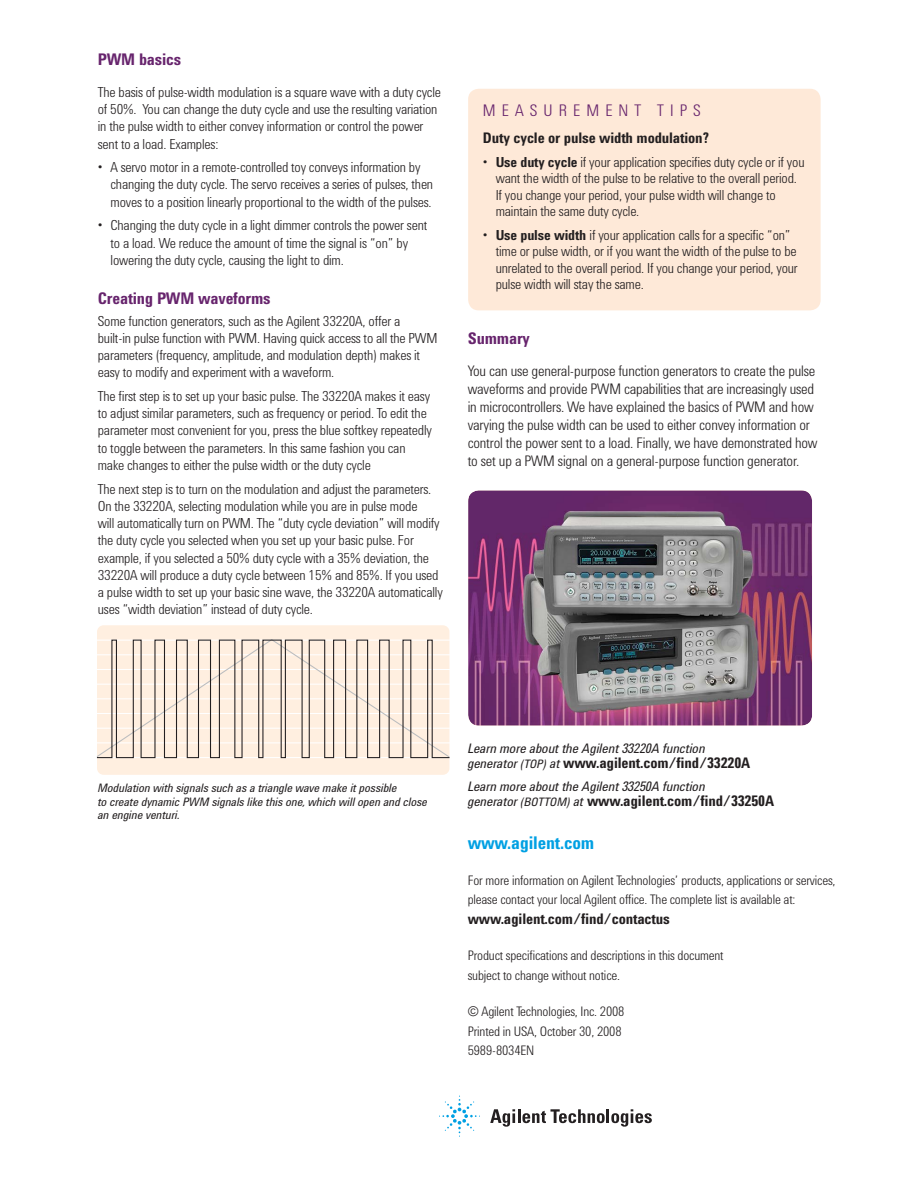
<style>
.page{position:relative;width:918px;height:1188px;background:#fff}
.page>*{position:absolute;margin:0;border:0;box-sizing:border-box;transform-origin:0 0}
.t1{font:700 18px "Agilent Condensed CFF";letter-spacing:-.01em;color:#00a0e3}
.t2{font:700 16.5px "Agilent Condensed CFF";letter-spacing:-.01em;color:#67246d}
.t3{font:300 16.5px "Agilent Condensed CFF";letter-spacing:.37em;color:#67246d}
.t4{font:300 15px/18px "Agilent Condensed CFF";letter-spacing:-.01em;color:#231f20}
.t5{font:700 15px "Agilent Condensed CFF";letter-spacing:-.01em;color:#231f20}
.t6{font:300 14.25px/17.2px "Agilent Condensed CFF";letter-spacing:-.01em;color:#231f20}
.t7{font:300 13.5px/19.5px "Agilent Condensed CFF";letter-spacing:-.01em;color:#231f20}
.t8{font:italic 13.5px "Agilent Condensed CFF";letter-spacing:-.01em;color:#231f20}
.t9{font:italic 12px/13.5px "Agilent Condensed CFF";letter-spacing:-.01em;color:#231f20}
.s1{font-weight:700}
.s2{font-weight:400;font-style:italic;font-size:13.5px}
.s3{font-weight:400;font-style:italic;font-size:12px}
</style>
<div class="page">
<div style="left:468px;top:89px;width:353px;height:221px;background:#fee9d8;border-radius:11px"></div>
<svg style="left:490px;top:1109px;width:162px;height:18px"></svg>
<svg style="left:439px;top:1096px;width:41px;height:41px"></svg>
<div style="left:97px;top:625px;width:352px;height:150px;background:#ffefe0;border-radius:7px"></div>
<svg style="left:96px;top:638px;width:354px;height:121px"></svg>
<img style="left:468px;top:490px;width:344px;height:236px;border-radius:11px">
<p class="t2" style="left:98px;top:54px;width:85px">PWM basics</p>
<p class="t6" style="left:98px;top:85px;width:345px">The basis of pulse-width modulation is a square wave with a duty cycle of 50%. You can change the duty cycle and use the resulting variation in the pulse width to either convey information or control the power sent to a load. Examples:</p>
<p class="t6" style="left:111px;top:160px;width:324px;text-indent:-13px">• A servo motor in a remote-controlled toy conveys information by changing the duty cycle. The servo receives a series of pulses, then moves to a position linearly proportional to the width of the pulses.</p>
<p class="t6" style="left:111px;top:218px;width:318px;text-indent:-13px">• Changing the duty cycle in a light dimmer controls the power sent to a load. We reduce the amount of time the signal is “on” by lowering the duty cycle, causing the light to dim.</p>
<p class="t2" style="left:98px;top:292px;width:174px">Creating PWM waveforms</p>
<p class="t6" style="left:98px;top:314px;width:341px">Some function generators, such as the Agilent 33220A, offer a<br>built-in pulse function with PWM. Having quick access to all the PWM parameters (frequency, amplitude, and modulation depth) makes it easy to modify and experiment with a waveform.</p>
<p class="t6" style="left:98px;top:389px;width:336px">The first step is to set up your basic pulse. The 33220A makes it easy to adjust similar parameters, such as frequency or period. To edit the parameter most convenient for you, press the blue softkey repeatedly to toggle between the parameters. In this same fashion you can make changes to either the pulse width or the duty cycle</p>
<p class="t6" style="left:98px;top:482px;width:346px">The next step is to turn on the modulation and adjust the parameters.<br>On the 33220A, selecting modulation while you are in pulse mode<br>will automatically turn on PWM. The “duty cycle deviation” will modify the duty cycle you selected when you set up your basic pulse. For example, if you selected a 50% duty cycle with a 35% deviation, the 33220A will produce a duty cycle between 15% and 85%. If you used a pulse width to set up your basic sine wave, the 33220A automatically uses “width deviation” instead of duty cycle.</p>
<p class="t3" style="left:483px;top:104px;width:220px">MEASUREMENT TIPS</p>
<p class="t5" style="left:483px;top:133px;width:228px">Duty cycle or pulse width modulation?</p>
<p class="t6" style="left:496px;top:155px;width:310px;line-height:16.5px;text-indent:-13px"><span class="s1">• Use duty cycle</span> if your application specifies duty cycle or if you want the width of the pulse to be relative to the overall period.<br>If you change your period, your pulse width will change to maintain the same duty cycle.</p>
<p class="t6" style="left:496px;top:228px;width:304px;line-height:16.5px;text-indent:-13px"><span class="s1">• Use pulse width</span> if your application calls for a specific “on” time or pulse width, or if you want the width of the pulse to be unrelated to the overall period. If you change your period, your pulse width will stay the same.</p>
<p class="t2" style="left:468px;top:332px;width:64px">Summary</p>
<p class="t4" style="left:468px;top:364px;width:351px">You can use general-purpose function generators to create the pulse waveforms and provide PWM capabilities that are increasingly used in microcontrollers. We have explained the basics of PWM and how varying the pulse width can be used to either convey information or control the power sent to a load. Finally, we have demonstrated how to set up a PWM signal on a general-purpose function generator.</p>
<p class="t9" style="left:98px;top:783px;width:331px">Modulation with signals such as a triangle wave make it possible<br>to create dynamic PWM signals like this one, which will open and close an engine venturi.</p>
<p class="t8" style="left:468px;top:743px;width:239px">Learn more about the Agilent 33220A function</p>
<p class="t5" style="left:468px;top:757px;width:284px"><span class="s2">generator</span> <span class="s3">(TOP)</span> <span class="s2">at</span> www.agilent.com/find/33220A</p>
<p class="t8" style="left:468px;top:781px;width:239px">Learn more about the Agilent 33250A function</p>
<p class="t5" style="left:468px;top:795px;width:308px"><span class="s2">generator</span> <span class="s3">(BOTTOM)</span> <span class="s2">at</span> www.agilent.com/find/33250A</p>
<p class="t1" style="left:468px;top:836px;width:128px">www.agilent.com</p>
<p class="t7" style="left:468px;top:872px;width:369px">For more information on Agilent Technologies’ products, applications or services, please contact your local Agilent office. The complete list is available at:</p>
<p class="t5" style="left:468px;top:913px;width:204px">www.agilent.com/find/contactus</p>
<p class="t7" style="left:468px;top:947px;width:257px">Product specifications and descriptions in this document subject to change without notice.</p>
<p class="t7" style="left:468px;top:1003px;width:158px">© Agilent Technologies, Inc. 2008<br>Printed in USA, October 30, 2008<br>5989-8034EN</p>
</div>
